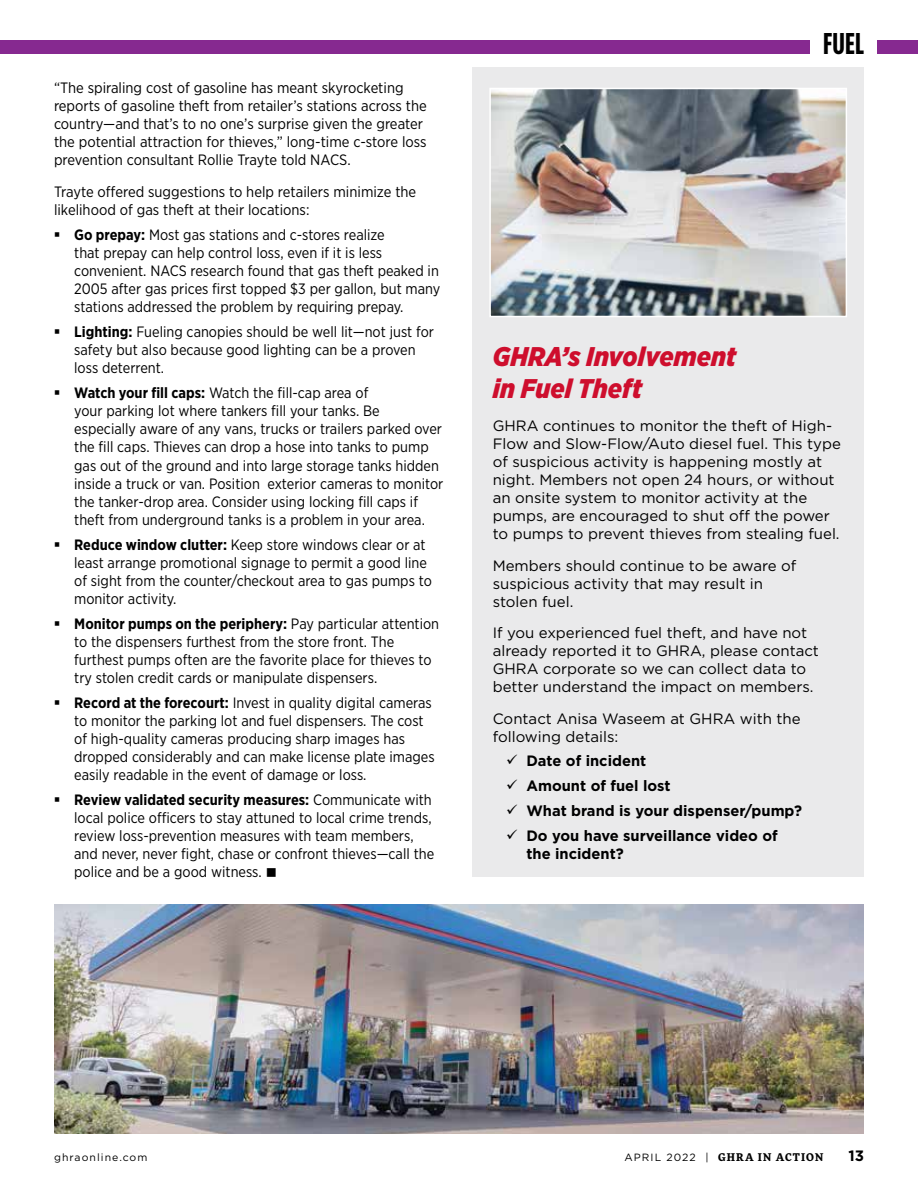
<style>
.page{position:relative;width:918px;height:1188px;background:#fff}
.page>*{position:absolute;margin:0;border:0;box-sizing:border-box;transform-origin:0 0}
.t1{font:700 30px "Gotham Condensed";color:#000}
.t2{font:italic 900 27px/32.4px "Gotham Narrow";color:#ce0e2d}
.t3{font:15px/18.1px "Gotham Narrow";color:#000}
.t4{font:15px/18px "Gotham";color:#000}
.t5{font:700 15px/24.8px "Gotham";color:#000}
.t6{font:700 10.5px "More Pro";letter-spacing:.11em;color:#000}
.t7{font:10.5px "Gotham";letter-spacing:.1em;color:#000}
.s1{font-weight:700}
.s2{font-family:"Gotham";font-weight:400}
</style>
<div class="page">
<div style="left:472px;top:68px;width:392px;height:810px;background:#eaeaeb"></div>
<div style="left:0;top:40px;width:810px;height:14px;background:#862990"></div>
<div style="left:878px;top:40px;width:40px;height:14px;background:#862990"></div>
<img style="left:54px;top:904px;width:810px;height:230px">
<img style="left:492px;top:91px;width:352px;height:223px">
<div style="left:489px;top:88px;width:358px;height:229px;border:2px solid #fff"></div>
<p class="t3" style="left:54px;top:78px;width:374px">“The spiraling cost of gasoline has meant skyrocketing reports of gasoline theft from retailer’s stations across the country—and that’s to no one’s surprise given the greater the potential attraction for thieves,” long-time c-store loss prevention consultant Rollie Trayte told NACS.</p>
<p class="t3" style="left:54px;top:182px;width:364px">Trayte offered suggestions to help retailers minimize the likelihood of gas theft at their locations:</p>
<p class="t3" style="left:74px;top:225px;width:368px"><span class="s1">Go prepay:</span> Most gas stations and c-stores realize<br>that prepay can help control loss, even if it is less convenient. NACS research found that gas theft peaked in 2005 after gas prices first topped $3 per gallon, but many stations addressed the problem by requiring prepay.</p>
<p class="t3" style="left:74px;top:322px;width:361px"><span class="s1">Lighting:</span> Fueling canopies should be well lit—not just for safety but also because good lighting can be a proven loss deterrent.</p>
<p class="t3" style="left:74px;top:384px;width:371px"><span class="s1">Watch your fill caps:</span> Watch the fill-cap area of<br>your parking lot where tankers fill your tanks. Be especially aware of any vans, trucks or trailers parked over the fill caps. Thieves can drop a hose into tanks to pump gas out of the ground and into large storage tanks hidden inside a truck or van. Position exterior cameras to monitor the tanker-drop area. Consider using locking fill caps if theft from underground tanks is a problem in your area.</p>
<p class="t3" style="left:74px;top:535px;width:359px"><span class="s1">Reduce window clutter:</span> Keep store windows clear or at least arrange promotional signage to permit a good line of sight from the counter/checkout area to gas pumps to monitor activity.</p>
<p class="t3" style="left:74px;top:614px;width:366px"><span class="s1">Monitor pumps on the periphery:</span> Pay particular attention to the dispensers furthest from the store front. The furthest pumps often are the favorite place for thieves to try stolen credit cards or manipulate dispensers.</p>
<p class="t3" style="left:74px;top:693px;width:362px"><span class="s1">Record at the forecourt:</span> Invest in quality digital cameras to monitor the parking lot and fuel dispensers. The cost of high-quality cameras producing sharp images has dropped considerably and can make license plate images easily readable in the event of damage or loss.</p>
<p class="t3" style="left:74px;top:790px;width:361px"><span class="s1">Review validated security measures:</span> Communicate with local police officers to stay attuned to local crime trends, review loss-prevention measures with team members, and never, never fight, chase or confront thieves—call the police and be a good witness. ■</p>
<h1 class="t1" style="left:823px;top:27px;width:42px">FUEL</h1>
<h2 class="t2" style="left:493px;top:340px;width:245px">GHRA’s Involvement in Fuel Theft</h2>
<p class="t4" style="left:493px;top:416px;width:350px">GHRA continues to monitor the theft of High-Flow and Slow-Flow/Auto diesel fuel. This type of suspicious activity is happening mostly at night. Members not open 24 hours, or without an onsite system to monitor activity at the pumps, are encouraged to shut off the power to pumps to prevent thieves from stealing fuel.</p>
<p class="t4" style="left:493px;top:556px;width:305px">Members should continue to be aware of suspicious activity that may result in stolen fuel.</p>
<p class="t4" style="left:493px;top:623px;width:328px">If you experienced fuel theft, and have not already reported it to GHRA, please contact GHRA corporate so we can collect data to better understand the impact on members.</p>
<p class="t4" style="left:493px;top:709px;width:310px">Contact Anisa Waseem at GHRA with the following details:</p>
<p class="t5" style="left:527px;top:748px;width:277px">Date of incident<br>Amount of fuel lost<br>What brand is your dispenser/pump?<br>Do you have surveillance video of</p>
<p class="t5" style="left:526px;top:840px;width:99px">the incident?</p>
<p class="t7" style="left:54px;top:1151px;width:95px">ghraonline.com</p>
<p class="t6" style="left:625px;top:1149px;width:200px"><span class="s2">APRIL 2022 |</span> GHRA IN ACTION</p>
<p class="t5" style="left:848px;top:1143px;width:17px">13</p>
</div>
